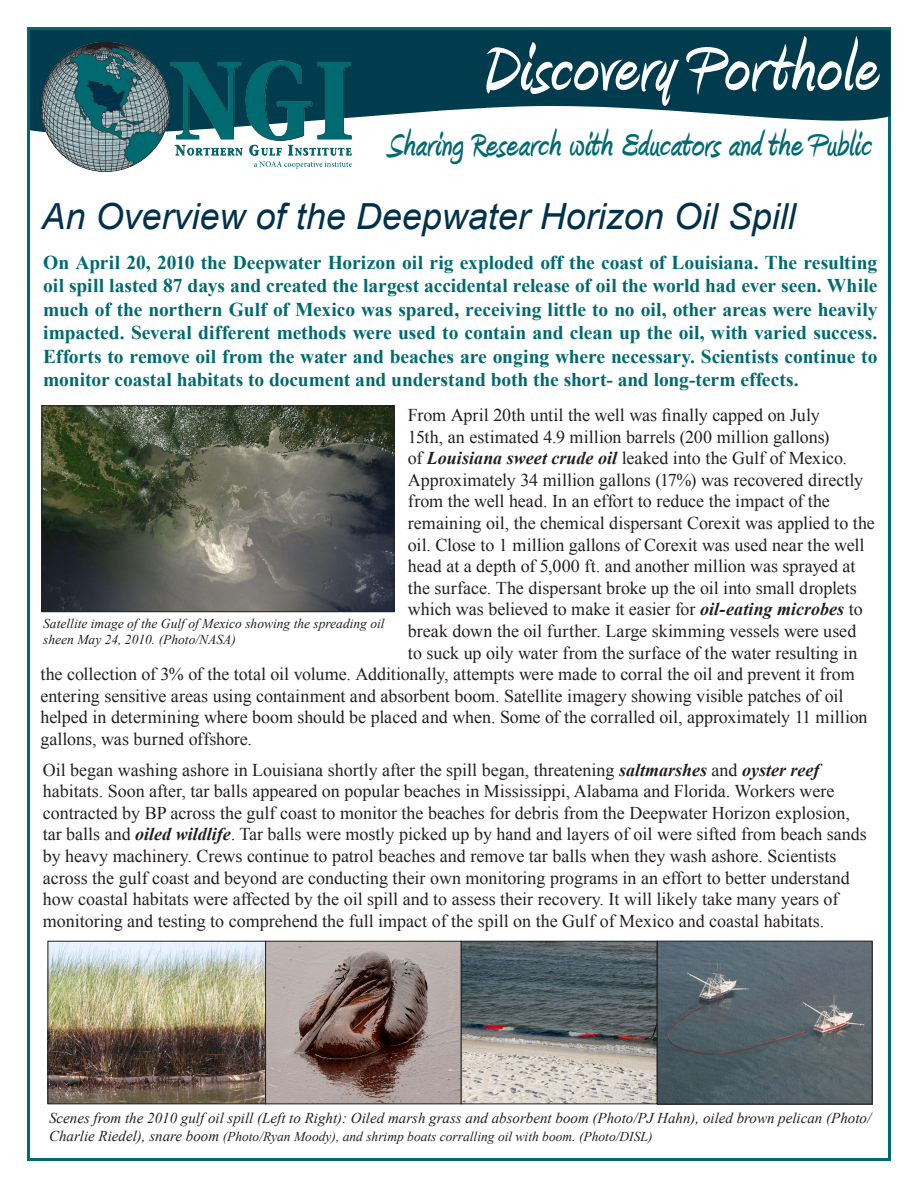
<style>
.page{position:relative;width:918px;height:1188px;background:#fff}
.page>*{position:absolute;margin:0;border:0;box-sizing:border-box;transform-origin:0 0}
.t1{font:700 84px "Amienne";letter-spacing:.01em;color:#fff}
.t2{font:700 42px "Amienne";letter-spacing:.01em;color:#006a71}
.t3{font:italic 36px "Arial";color:#00314c}
.t4{font:700 19.5px/23.4px "Times New Roman";letter-spacing:-.005em;color:#006a71;text-align:justify}
.t5{font:18px/21.6px "Times New Roman";color:#231f20}
.t6{font:italic 15px "Times New Roman";color:#231f20}
.t7{font:italic 13.5px/16.2px "Times New Roman";color:#231f20}
.s1{font-weight:700;font-style:italic}
.s2{font-size:15px}
</style>
<div class="page">
<hr style="left:30px;top:27px;width:861px;height:3px;background:#006a71">
<hr style="left:27px;top:1158px;width:864px;height:3px;background:#006a71">
<hr style="left:27px;top:27px;width:3px;height:1131px;background:#006a71">
<hr style="left:888px;top:30px;width:3px;height:1131px;background:#006a71">
<svg style="left:30px;top:30px;width:860px;height:102px;fill:#003b4e"></svg>
<img style="left:41px;top:43px;width:310px;height:128px">
<img style="left:44px;top:407px;width:348px;height:203px">
<div style="left:42px;top:405px;width:352px;height:207px;border:1px solid #231f20"></div>
<img style="left:659px;top:943px;width:212px;height:159px">
<div style="left:657px;top:941px;width:216px;height:163px;border:1px solid #231f20"></div>
<svg style="left:267px;top:943px;width:193px;height:159px;background:#93827d"></svg>
<div style="left:265px;top:941px;width:197px;height:163px;border:1px solid #231f20"></div>
<svg style="left:463px;top:943px;width:192px;height:159px;background:#818585"></svg>
<div style="left:461px;top:941px;width:196px;height:163px;border:1px solid #231f20"></div>
<img style="left:50px;top:943px;width:214px;height:159px">
<div style="left:48px;top:941px;width:218px;height:163px;border:1px solid #231f20"></div>
<p class="t1" style="left:482px;top:31px;width:396px">Discovery Porthole</p>
<p class="t2" style="left:388px;top:126px;width:484px">Sharing Research with Educators and the Public</p>
<p class="t3" style="left:42px;top:194px;width:756px">An Overview of the Deepwater Horizon Oil Spill</p>
<p class="t4" style="left:43px;top:250px;width:836px">On April 20, 2010 the Deepwater Horizon oil rig exploded off the coast of Louisiana. The resulting oil spill lasted 87 days and created the largest accidental release of oil the world had ever seen. While much of the northern Gulf of Mexico was spared, receiving little to no oil, other areas were heavily impacted. Several different methods were used to contain and clean up the oil, with varied success.<br>Efforts to remove oil from the water and beaches are onging where necessary. Scientists continue to monitor coastal habitats to document and understand both the short- and long-term effects.</p>
<p class="t5" style="left:408px;top:404px;width:413px">From April 20th until the well was finally capped on July</p>
<p class="t5" style="left:408px;top:425px;width:423px">15th, an estimated 4.9 million barrels (200 million gallons)</p>
<p class="t5" style="left:408px;top:447px;width:441px">of <span class="s1">Louisiana sweet crude oil</span> leaked into the Gulf of Mexico.</p>
<p class="t5" style="left:408px;top:469px;width:457px">Approximately 34 million gallons (17%) was recovered directly</p>
<p class="t5" style="left:408px;top:490px;width:423px">from the well head. In an effort to reduce the impact of the</p>
<p class="t5" style="left:408px;top:512px;width:468px">remaining oil, the chemical dispersant Corexit was applied to the</p>
<p class="t5" style="left:408px;top:533px;width:458px">oil. Close to 1 million gallons of Corexit was used near the well</p>
<p class="t5" style="left:408px;top:555px;width:449px">head at a depth of 5,000 ft. and another million was sprayed at</p>
<p class="t5" style="left:408px;top:577px;width:450px">the surface. The dispersant broke up the oil into small droplets</p>
<p class="t5" style="left:408px;top:598px;width:456px">which was believed to make it easier for <span class="s1">oil-eating microbes</span> to</p>
<p class="t5" style="left:408px;top:620px;width:450px">break down the oil further. Large skimming vessels were used</p>
<p class="t5" style="left:408px;top:641px;width:451px">to suck up oily water from the surface of the water resulting in</p>
<p class="t5" style="left:40px;top:663px;width:816px">the collection of 3% of the total oil volume. Additionally, attempts were made to corral the oil and prevent it from</p>
<p class="t5" style="left:40px;top:685px;width:804px">entering sensitive areas using containment and absorbent boom. Satellite imagery showing visible patches of oil</p>
<p class="t5" style="left:40px;top:706px;width:829px">helped in determining where boom should be placed and when. Some of the corralled oil, approximately 11 million</p>
<p class="t5" style="left:40px;top:728px;width:213px">gallons, was burned offshore.</p>
<p class="t7" style="left:43px;top:615px;width:343px">Satellite image of the Gulf of Mexico showing the spreading oil sheen May 24, 2010. (Photo/NASA)</p>
<p class="t5" style="left:43px;top:758px;width:826px">Oil began washing ashore in Louisiana shortly after the spill began, threatening <span class="s1">saltmarshes</span> and <span class="s1">oyster reef </span>habitats. Soon after, tar balls appeared on popular beaches in Mississippi, Alabama and Florida. Workers were contracted by BP across the gulf coast to monitor the beaches for debris from the Deepwater Horizon explosion, tar balls and <span class="s1">oiled wildlife</span>. Tar balls were mostly picked up by hand and layers of oil were sifted from beach sands by heavy machinery. Crews continue to patrol beaches and remove tar balls when they wash ashore. Scientists across the gulf coast and beyond are conducting their own monitoring programs in an effort to better understand how coastal habitats were affected by the oil spill and to assess their recovery. It will likely take many years of monitoring and testing to comprehend the full impact of the spill on the Gulf of Mexico and coastal habitats.</p>
<p class="t6" style="left:49px;top:1108px;width:824px">Scenes from the 2010 gulf oil spill (Left to Right): Oiled marsh grass and absorbent boom (Photo/PJ Hahn), oiled brown pelican (Photo/</p>
<p class="t7" style="left:49px;top:1128px;width:605px"><span class="s2">Charlie Riedel), snare boom</span> (Photo/Ryan Moody), and shrimp boats corralling oil with boom. (Photo/DISL)</p>
</div>
